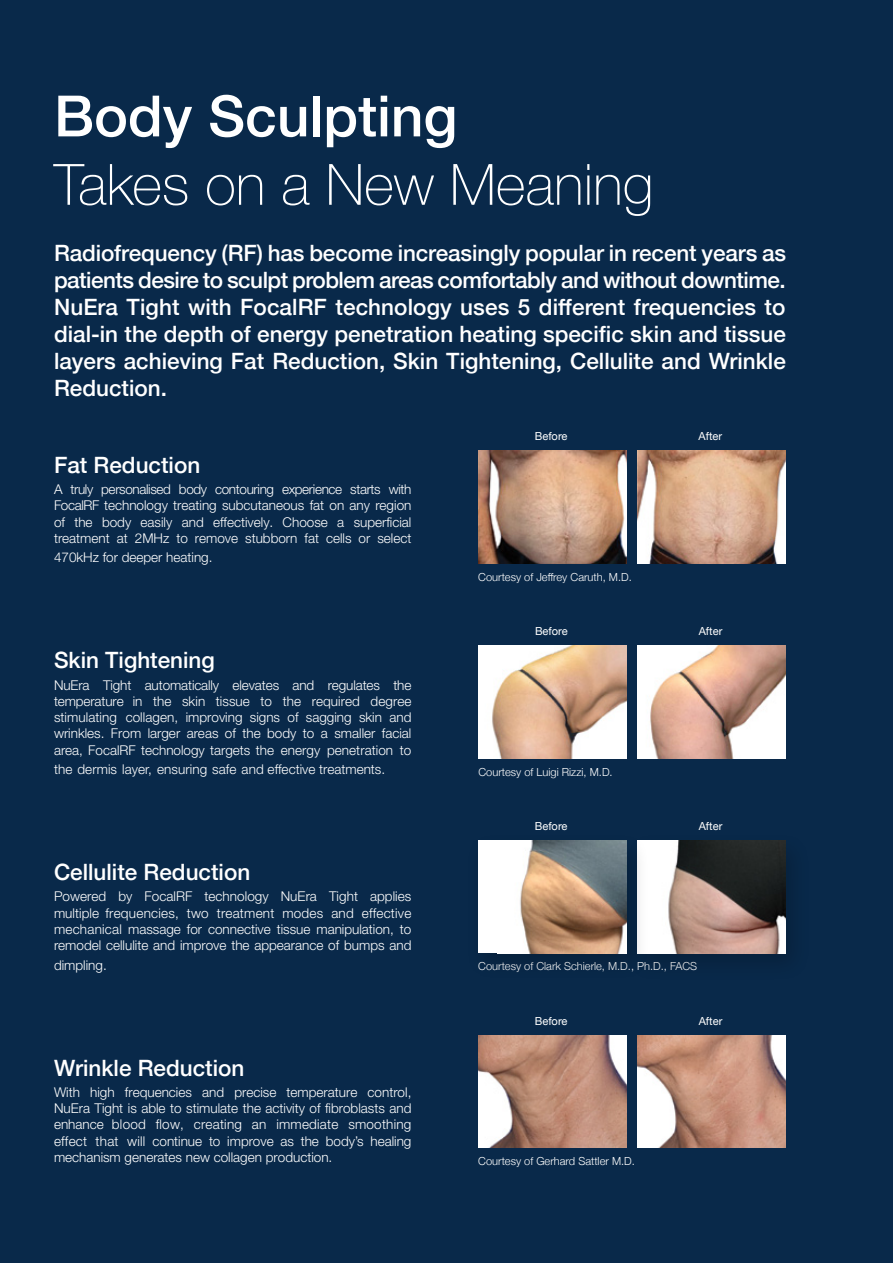
<style>
.page{position:relative;width:893px;height:1263px;background:#09294a}
.page>*{position:absolute;margin:0;border:0;box-sizing:border-box;transform-origin:0 0}
.t1{font:100 57px "Helvetica Neue";color:#fff}
.t2{font:500 57px "Helvetica Neue";color:#fff}
.t3{font:500 22.5px/27px "Helvetica Neue";color:#fff;text-align:justify}
.t4{font:300 13.5px/16.2px "Helvetica Neue LT Std";color:#fff;text-align:justify}
.t5{font:300 11.1px "Helvetica Neue";color:#fff}
.t6{font:11.1px "Helvetica Neue";color:#fff}
</style>
<div class="page">
<img style="left:638px;top:451px;width:148px;height:112px">
<img style="left:478px;top:451px;width:148px;height:112px">
<img style="left:650px;top:841px;width:136px;height:112px">
<div style="left:466px;top:832px;width:184px;height:149px;background:#000;opacity:.2"></div>
<div style="left:478px;top:841px;width:148px;height:112px;background:#fff"></div>
<img style="left:520px;top:841px;width:106px;height:112px">
<img style="left:638px;top:646px;width:148px;height:112px">
<img style="left:478px;top:646px;width:149px;height:112px">
<img style="left:638px;top:1035px;width:148px;height:113px">
<img style="left:478px;top:1035px;width:148px;height:113px">
<h1 class="t2" style="left:54px;top:70px;width:405px">Body Sculpting</h1>
<h1 class="t1" style="left:54px;top:141px;width:601px">Takes on a New Meaning</h1>
<p class="t3" style="left:54px;top:237px;width:734px">Radiofrequency (RF) has become increasingly popular in recent years as patients desire to sculpt problem areas comfortably and without downtime.<br>NuEra Tight with FocalRF technology uses 5 different frequencies to dial-in the depth of energy penetration heating specific skin and tissue layers achieving Fat Reduction, Skin Tightening, Cellulite and Wrinkle Reduction.</p>
<p class="t6" style="left:535px;top:428px;width:34px">Before</p>
<p class="t6" style="left:699px;top:428px;width:25px">After</p>
<h2 class="t3" style="left:54px;top:450px;width:148px">Fat Reduction</h2>
<p class="t4" style="left:54px;top:481px;width:359px">A truly personalised body contouring experience starts with FocalRF technology treating subcutaneous fat on any region of the body easily and effectively. Choose a superficial treatment at 2MHz to remove stubborn fat cells or select</p>
<p class="t4" style="left:54px;top:549px;width:160px">470kHz for deeper heating.</p>
<h2 class="t3" style="left:54px;top:645px;width:162px">Skin Tightening</h2>
<p class="t4" style="left:54px;top:676px;width:359px">NuEra Tight automatically elevates and regulates the temperature in the skin tissue to the required degree stimulating collagen, improving signs of sagging skin and wrinkles. From larger areas of the body to a smaller facial area, FocalRF technology targets the energy penetration to</p>
<p class="t4" style="left:54px;top:761px;width:333px">the dermis layer, ensuring safe and effective treatments.</p>
<h2 class="t3" style="left:54px;top:857px;width:198px">Cellulite Reduction</h2>
<p class="t4" style="left:54px;top:888px;width:359px">Powered by FocalRF technology NuEra Tight applies multiple frequencies, two treatment modes and effective mechanical massage for connective tissue manipulation, to remodel cellulite and improve the appearance of bumps and</p>
<p class="t4" style="left:54px;top:956px;width:54px">dimpling.</p>
<h2 class="t3" style="left:54px;top:1052px;width:192px">Wrinkle Reduction</h2>
<p class="t4" style="left:54px;top:1084px;width:359px">With high frequencies and precise temperature control, NuEra Tight is able to stimulate the activity of fibroblasts and enhance blood flow, creating an immediate smoothing effect that will continue to improve as the body’s healing mechanism generates new collagen production.</p>
<p class="t5" style="left:478px;top:568px;width:155px">Courtesy of Jeffrey Caruth, M.D.</p>
<p class="t6" style="left:535px;top:623px;width:34px">Before</p>
<p class="t6" style="left:699px;top:623px;width:25px">After</p>
<p class="t5" style="left:478px;top:763px;width:136px">Courtesy of Luigi Rizzi, M.D.</p>
<p class="t6" style="left:535px;top:818px;width:34px">Before</p>
<p class="t6" style="left:699px;top:818px;width:25px">After</p>
<p class="t5" style="left:478px;top:957px;width:220px">Courtesy of Clark Schierle, M.D., Ph.D., FACS</p>
<p class="t6" style="left:535px;top:1013px;width:34px">Before</p>
<p class="t6" style="left:699px;top:1013px;width:25px">After</p>
<p class="t5" style="left:478px;top:1152px;width:158px">Courtesy of Gerhard Sattler M.D.</p>
</div>
